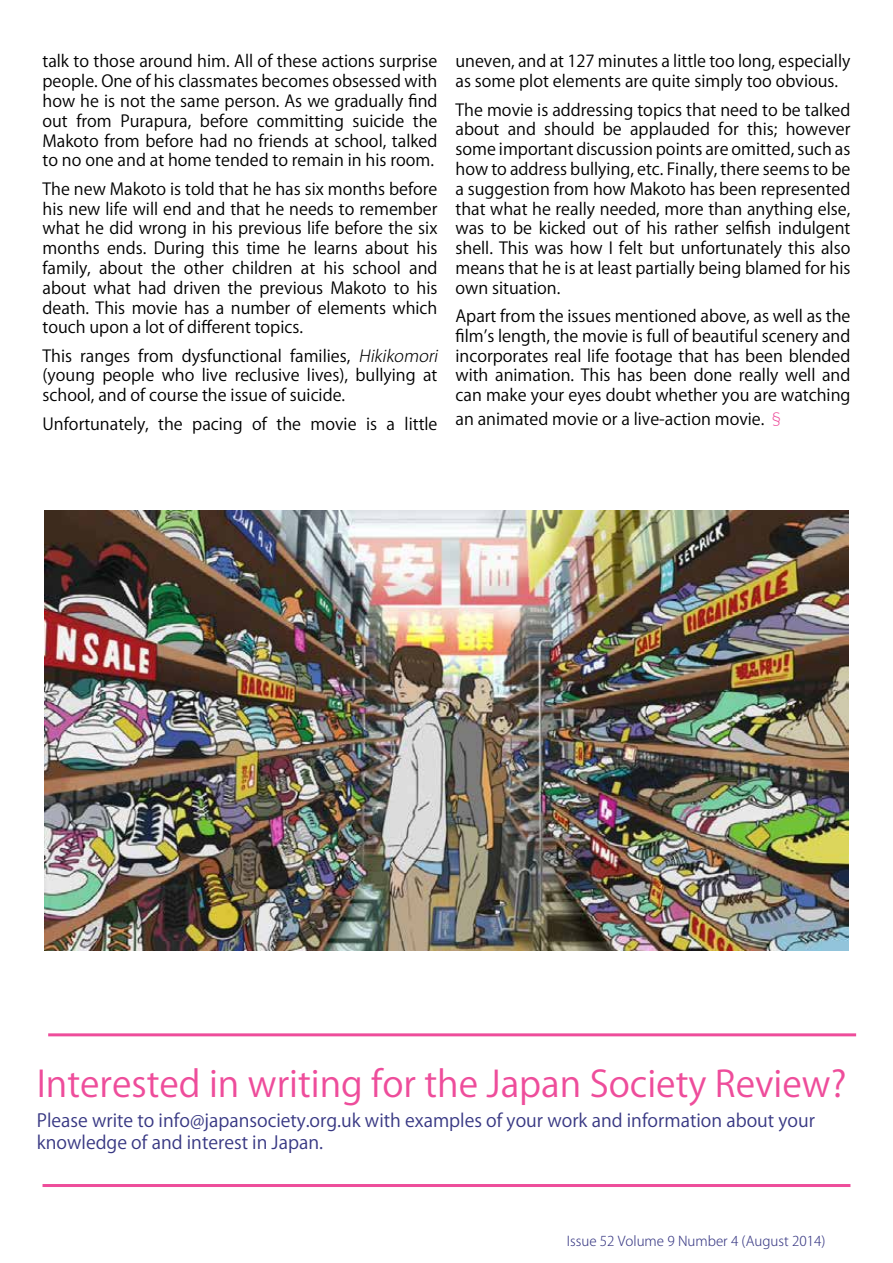
<style>
.page{position:relative;width:893px;height:1263px;background:#fff}
.page>*{position:absolute;margin:0;border:0;box-sizing:border-box;transform-origin:0 0}
.t1{font:36px "Koz Go Pro";color:#ee4d9b}
.t2{font:18px/21.6px "Koz Go Pro";color:#383883}
.t3{font:16.5px/19.8px "Koz Go Pro";color:#000;text-align:justify}
.t4{font:300 13.5px "Koz Go Pro";color:#383883}
.s1{font-weight:300;font-style:italic}
.s2{font-weight:300;color:#ee4d9b}
</style>
<div class="page">
<img style="left:45px;top:510px;width:803px;height:441px">
<hr style="left:48px;top:1033px;width:808px;height:3px;background:#ee4d9b">
<hr style="left:43px;top:1184px;width:807px;height:3px;background:#ee4d9b">
<p class="t3" style="left:43px;top:52px;width:396px">talk to those around him. All of these actions surprise people. One of his classmates becomes obsessed with how he is not the same person. As we gradually find out from Purapura, before committing suicide the Makoto from before had no friends at school, talked to no one and at home tended to remain in his room.</p>
<p class="t3" style="left:43px;top:179px;width:396px">The new Makoto is told that he has six months before his new life will end and that he needs to remember what he did wrong in his previous life before the six months ends. During this time he learns about his family, about the other children at his school and about what had driven the previous Makoto to his death. This movie has a number of elements which touch upon a lot of different topics.</p>
<p class="t3" style="left:43px;top:346px;width:400px;text-align:left">This ranges from dysfunctional families, <span class="s1">Hikikomori </span>(young people who live reclusive lives), bullying at school, and of course the issue of suicide.</p>
<p class="t3" style="left:43px;top:414px;width:396px">Unfortunately, the pacing of the movie is a little</p>
<p class="t3" style="left:455px;top:52px;width:396px">uneven, and at 127 minutes a little too long, especially as some plot elements are quite simply too obvious.</p>
<p class="t3" style="left:455px;top:100px;width:396px">The movie is addressing topics that need to be talked about and should be applauded for this; however some important discussion points are omitted, such as how to address bullying, etc. Finally, there seems to be a suggestion from how Makoto has been represented that what he really needed, more than anything else, was to be kicked out of his rather selfish indulgent shell. This was how I felt but unfortunately this also means that he is at least partially being blamed for his own situation.</p>
<p class="t3" style="left:455px;top:306px;width:396px">Apart from the issues mentioned above, as well as the film’s length, the movie is full of beautiful scenery and incorporates real life footage that has been blended with animation. This has been done really well and can make your eyes doubt whether you are watching</p>
<p class="t3" style="left:455px;top:409px;width:331px">an animated movie or a live-action movie. <span class="s2">§</span></p>
<h1 class="t1" style="left:37px;top:1060px;width:811px">Interested in writing for the Japan Society Review?</h1>
<p class="t2" style="left:37px;top:1110px;width:780px">Please write to info@japansociety.org.uk with examples of your work and information about your knowledge of and interest in Japan.</p>
<p class="t4" style="left:567px;top:1232px;width:260px">Issue 52 Volume 9 Number 4 (August 2014)</p>
</div>
